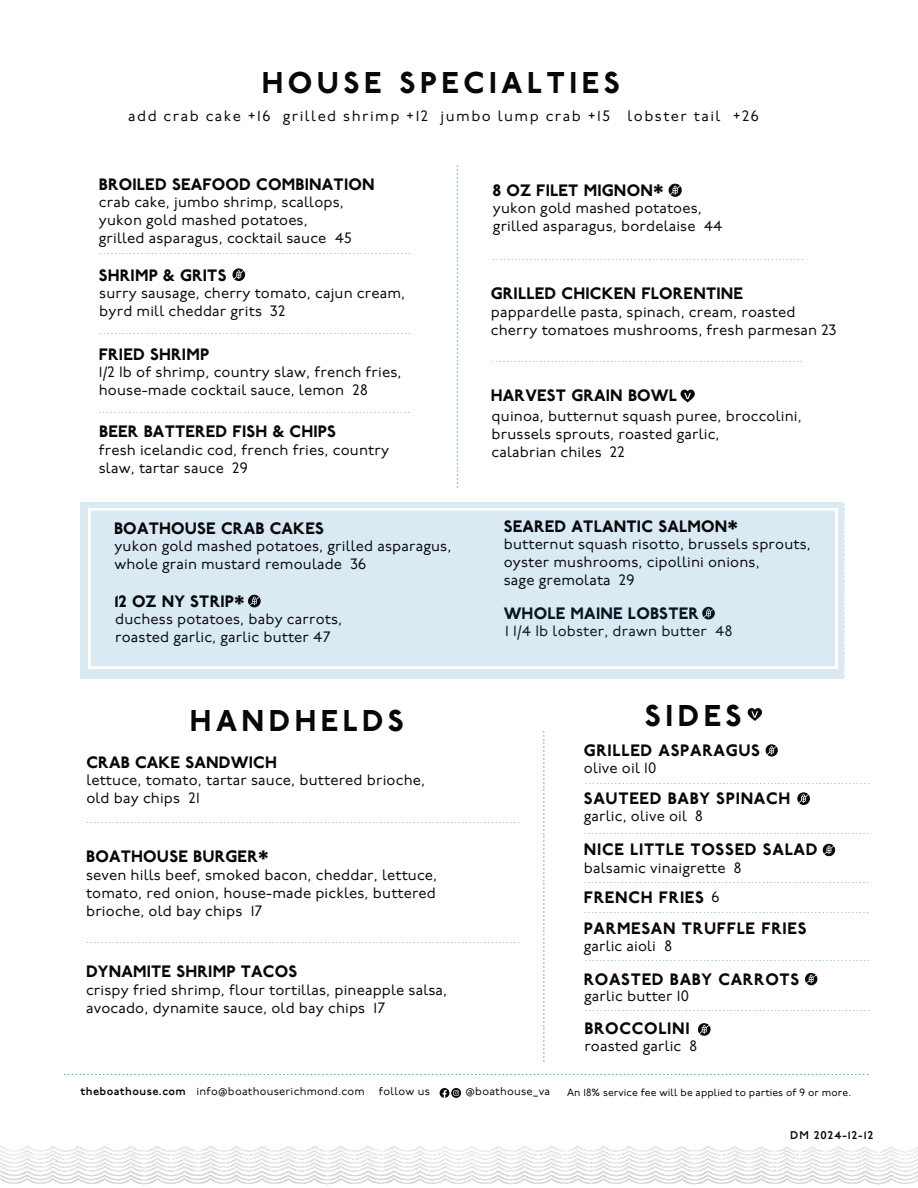
<style>
.page{position:relative;width:918px;height:1188px;background:#fff}
.page>*{position:absolute;margin:0;border:0;box-sizing:border-box;transform-origin:0 0}
.t1{font:30px "font 000000002 d 19 aab 4";letter-spacing:.15em;color:#08080b}
.t2{font:16.5px "font 000000002 d 19 aab 4";letter-spacing:.01em;color:#08080b}
.t3{font:16.5px "font 000000002 d 19 aab 4";letter-spacing:.04em;color:#08080b}
.t4{font:15px/18px "font 000000002 d 19 aab 4";letter-spacing:.01em;color:#08080b}
.t5{font:15px "font 000000002 d 19 aab 4";letter-spacing:.1em;color:#08080b}
.t6{font:14.1px "font 000000002 d 19 aab 4";color:#0673a8}
.t7{font:13.95px "font 000000002 d 19 aab 4";color:#0673a8}
.t8{font:11.25px "font 000000002 d 19 aab 4";letter-spacing:.02em;color:#08080b}
.t9{font:11.25px "font 000000002 d 19 aab 4";letter-spacing:.09em;color:#08080b}
.t10{font:10.5px "font 000000002 d 19 aab 4";letter-spacing:.01em;color:#000}
.t11{font:9.75px "font 000000002 d 19 aab 4";color:#0673a8}
.s1{font-size:15px}
</style>
<div class="page">
<svg style="left:669px;top:183px;width:13px;height:14px"></svg>
<svg style="left:680px;top:389px;width:15px;height:13px"></svg>
<svg style="left:232px;top:268px;width:13px;height:13px"></svg>
<svg style="left:748px;top:708px;width:14px;height:13px"></svg>
<svg style="left:797px;top:792px;width:13px;height:13px"></svg>
<svg style="left:766px;top:744px;width:12px;height:13px"></svg>
<svg style="left:698px;top:1023px;width:13px;height:13px"></svg>
<svg style="left:805px;top:973px;width:12px;height:12px"></svg>
<svg style="left:440px;top:1088px;width:21px;height:10px"></svg>
<div style="left:81px;top:502px;width:763px;height:177px;background:#d9eaf2"></div>
<div style="left:89px;top:508px;width:748px;height:160px;background:#d9eaf2"></div>
<img style="left:0;top:1146px;width:918px;height:39px">
<svg style="left:248px;top:595px;width:13px;height:12px"></svg>
<svg style="left:823px;top:844px;width:12px;height:12px"></svg>
<h1 class="t1" style="left:262px;top:70px;width:360px">HOUSE SPECIALTIES</h1>
<h3 class="t5" style="left:128px;top:109px;width:632px">add crab cake +16 grilled shrimp +12 jumbo lump crab +15 lobster tail +26</h3>
<h2 class="t2" style="left:99px;top:177px;width:277px">BROILED SEAFOOD COMBINATION</h2>
<h3 class="t4" style="left:99px;top:194px;width:254px">crab cake, jumbo shrimp, scallops, yukon gold mashed potatoes, grilled asparagus, cocktail sauce 45</h3>
<p class="t11" style="left:100px;top:247px;width:313px">....................................................................................</p>
<h2 class="t2" style="left:99px;top:268px;width:129px">SHRIMP &amp; GRITS</h2>
<h3 class="t4" style="left:99px;top:285px;width:307px">surry sausage, cherry tomato, cajun cream, byrd mill cheddar grits 32</h3>
<p class="t11" style="left:100px;top:326px;width:313px">....................................................................................</p>
<h2 class="t2" style="left:99px;top:348px;width:112px">FRIED SHRIMP</h2>
<h3 class="t4" style="left:99px;top:365px;width:304px">1/2 Ib of shrimp, country slaw, french fries, house-made cocktail sauce, lemon 28</h3>
<p class="t11" style="left:99px;top:406px;width:313px">....................................................................................</p>
<h2 class="t2" style="left:99px;top:425px;width:238px">BEER BATTERED FISH &amp; CHIPS</h2>
<h3 class="t4" style="left:99px;top:442px;width:292px">fresh icelandic cod, french fries, country slaw, tartar sauce 29</h3>
<h2 class="t2" style="left:114px;top:522px;width:211px">BOATHOUSE CRAB CAKES</h2>
<h3 class="t6" style="left:468px;top:164px;width:326px;rotate:90deg">..................................................................................</h3>
<h3 class="t4" style="left:114px;top:539px;width:339px">yukon gold mashed potatoes, grilled asparagus, whole grain mustard remoulade 36</h3>
<h2 class="t2" style="left:114px;top:595px;width:132px">12 OZ NY STRIP*</h2>
<h3 class="t4" style="left:115px;top:611px;width:229px">duchess potatoes, baby carrots, roasted garlic, garlic butter 47</h3>
<h2 class="t2" style="left:492px;top:184px;width:173px">8 OZ FILET MIGNON*</h2>
<h3 class="t4" style="left:493px;top:201px;width:231px">yukon gold mashed potatoes, grilled asparagus, bordelaise 44</h3>
<p class="t11" style="left:492px;top:253px;width:313px">....................................................................................</p>
<h2 class="t2" style="left:491px;top:287px;width:254px">GRILLED CHICKEN FLORENTINE</h2>
<h3 class="t4" style="left:491px;top:304px;width:347px">pappardelle pasta, spinach, cream, roasted cherry tomatoes mushrooms, fresh parmesan 23</h3>
<p class="t11" style="left:492px;top:355px;width:313px">....................................................................................</p>
<h2 class="t2" style="left:491px;top:389px;width:188px">HARVEST GRAIN BOWL</h2>
<h3 class="t4" style="left:492px;top:408px;width:312px">quinoa, butternut squash puree, broccolini, brussels sprouts, roasted garlic,<br>calabrian chiles 22</h3>
<h2 class="t2" style="left:504px;top:520px;width:236px">SEARED ATLANTIC SALMON*</h2>
<h3 class="t4" style="left:504px;top:536px;width:309px">butternut squash risotto, brussels sprouts, oyster mushrooms, cipollini onions,<br>sage gremolata 29</h3>
<h2 class="t2" style="left:504px;top:607px;width:197px">WHOLE MAINE LOBSTER</h2>
<h3 class="t4" style="left:505px;top:623px;width:229px">1 1/4 Ib lobster, drawn butter 48</h3>
<h1 class="t1" style="left:190px;top:708px;width:216px">HANDHELDS</h1>
<h2 class="t2" style="left:86px;top:755px;width:192px">CRAB CAKE SANDWICH</h2>
<h3 class="t4" style="left:86px;top:772px;width:340px">lettuce, tomato, tartar sauce, buttered brioche, old bay chips 21</h3>
<p class="t11" style="left:86px;top:816px;width:436px">.....................................................................................................................</p>
<h2 class="t2" style="left:86px;top:849px;width:184px">BOATHOUSE BURGER*</h2>
<h3 class="t4" style="left:86px;top:867px;width:353px;text-align:justify">seven hills beef, smoked bacon, cheddar, lettuce, tomato, red onion, house-made pickles, buttered brioche, old bay chips 17</h3>
<p class="t11" style="left:86px;top:935px;width:436px">.....................................................................................................................</p>
<h2 class="t2" style="left:86px;top:965px;width:213px">DYNAMITE SHRIMP TACOS</h2>
<h3 class="t4" style="left:86px;top:982px;width:363px">crispy fried shrimp, flour tortillas, pineapple salsa, avocado, dynamite sauce, old bay chips 17</h3>
<h3 class="t7" style="left:554px;top:730px;width:334px;rotate:90deg">.....................................................................................</h3>
<h1 class="t1" style="left:645px;top:703px;width:98px">SIDES</h1>
<h2 class="t3" style="left:584px;top:744px;width:178px">GRILLED ASPARAGUS</h2>
<h3 class="t4" style="left:584px;top:760px;width:74px">olive oil 10</h3>
<p class="t11" style="left:585px;top:776px;width:287px">.............................................................................</p>
<h2 class="t3" style="left:584px;top:792px;width:208px">SAUTEED BABY SPINACH</h2>
<h3 class="t4" style="left:584px;top:808px;width:121px">garlic, olive oil 8</h3>
<p class="t11" style="left:584px;top:827px;width:287px">.............................................................................</p>
<h2 class="t3" style="left:584px;top:843px;width:235px">NICE LITTLE TOSSED SALAD</h2>
<h3 class="t4" style="left:584px;top:860px;width:159px">balsamic vinaigrette 8</h3>
<p class="t11" style="left:584px;top:875px;width:287px">.............................................................................</p>
<h2 class="t3" style="left:584px;top:891px;width:137px">FRENCH FRIES <span class="s1">6</span></h2>
<p class="t11" style="left:584px;top:906px;width:287px">.............................................................................</p>
<h3 class="t4" style="left:584px;top:938px;width:90px">garlic aioli 8</h3>
<h2 class="t3" style="left:584px;top:922px;width:224px">PARMESAN TRUFFLE FRIES</h2>
<p class="t11" style="left:584px;top:954px;width:287px">.............................................................................</p>
<h2 class="t3" style="left:584px;top:972px;width:217px">ROASTED BABY CARROTS</h2>
<h3 class="t4" style="left:584px;top:989px;width:106px">garlic butter 10</h3>
<p class="t11" style="left:585px;top:1004px;width:287px">.............................................................................</p>
<h2 class="t3" style="left:584px;top:1022px;width:107px">BROCCOLINI</h2>
<h3 class="t4" style="left:584px;top:1039px;width:114px">roasted garlic 8</h3>
<p class="t7" style="left:870px;top:1085px;width:808px;rotate:-180deg">..............................................................................................................................................................................................................</p>
<p class="t8" style="left:81px;top:1087px;width:286px">theboathouse.com info@boathouserichmond.com</p>
<p class="t8" style="left:379px;top:1087px;width:53px">follow us</p>
<p class="t8" style="left:465px;top:1086px;width:86px">@boathouse_va</p>
<p class="t10" style="left:567px;top:1088px;width:286px">An 18% service fee will be applied to parties of 9 or more.</p>
<p class="t9" style="left:790px;top:1130px;width:84px">DM 2024-12-12</p>
</div>
